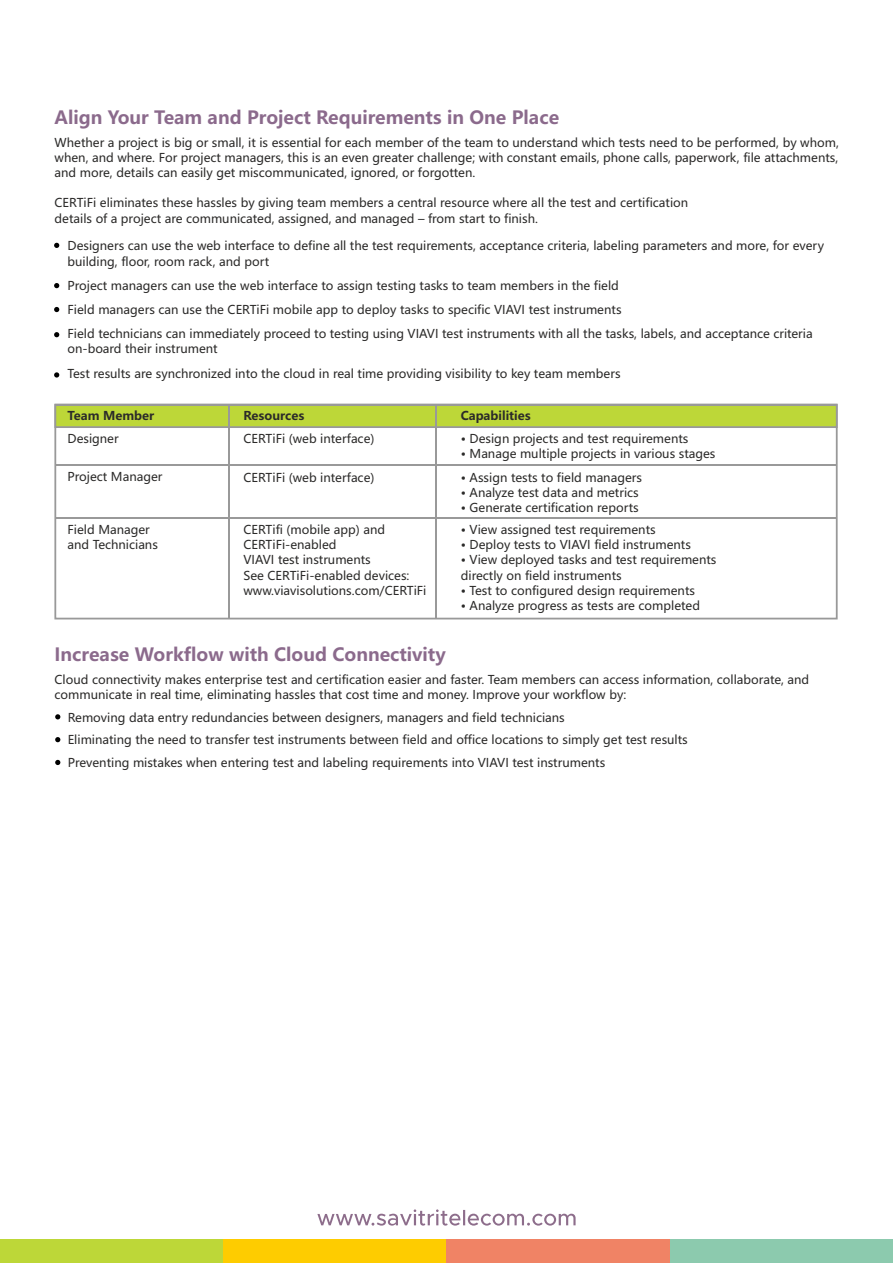
<style>
.page{position:relative;width:893px;height:1263px;background:#fff}
.page>*{position:absolute;margin:0;border:0;box-sizing:border-box;transform-origin:0 0}
.t1{font:700 18px "Microsoft Ya Hei UI";color:#8b6a8c}
.t2{font:12px/15.3px "Microsoft Ya Hei UI";color:#2b2a29}
.t3{font:700 12px "Microsoft Ya Hei UI";color:#2b2a29}
</style>
<div class="page">
<div style="left:670px;top:1239px;width:223px;height:24px;background:#8ccaae"></div>
<div style="left:223px;top:1239px;width:223px;height:24px;background:#fecc00"></div>
<div style="left:446px;top:1239px;width:224px;height:24px;background:#f08365"></div>
<div style="left:0;top:1239px;width:223px;height:24px;background:#bdd738"></div>
<svg style="left:317px;top:1209px;width:259px;height:16px"></svg>
<svg style="left:54px;top:243px;width:5px;height:5px"></svg>
<svg style="left:54px;top:283px;width:5px;height:5px"></svg>
<svg style="left:54px;top:307px;width:5px;height:5px"></svg>
<svg style="left:54px;top:332px;width:5px;height:5px"></svg>
<svg style="left:54px;top:372px;width:5px;height:6px"></svg>
<svg style="left:54px;top:429px;width:784px;height:191px"></svg>
<svg style="left:54px;top:403px;width:784px;height:26px;background:#bbcf54"></svg>
<hr style="left:435px;top:404px;width:1px;height:215px;background:#999">
<hr style="left:228px;top:404px;width:2px;height:215px;background:#999">
<hr style="left:55px;top:465px;width:782px;height:1px;background:#999">
<hr style="left:55px;top:517px;width:782px;height:1px;background:#999">
<svg style="left:55px;top:714px;width:5px;height:5px"></svg>
<svg style="left:55px;top:737px;width:5px;height:5px"></svg>
<svg style="left:55px;top:760px;width:5px;height:5px"></svg>
<h1 class="t1" style="left:55px;top:109px;width:506px">Align Your Team and Project Requirements in One Place</h1>
<p class="t2" style="left:55px;top:136px;width:786px;text-align:justify">Whether a project is big or small, it is essential for each member of the team to understand which tests need to be performed, by whom, when, and where. For project managers, this is an even greater challenge; with constant emails, phone calls, paperwork, file attachments, and more, details can easily get miscommunicated, ignored, or forgotten.</p>
<p class="t2" style="left:55px;top:196px;width:635px">CERTiFi eliminates these hassles by giving team members a central resource where all the test and certification details of a project are communicated, assigned, and managed – from start to finish.</p>
<p class="t2" style="left:68px;top:239px;width:758px">Designers can use the web interface to define all the test requirements, acceptance criteria, labeling parameters and more, for every building, floor, room rack, and port</p>
<p class="t2" style="left:68px;top:275px;width:747px;line-height:23.9px">Project managers can use the web interface to assign testing tasks to team members in the field<br>Field managers can use the CERTiFi mobile app to deploy tasks to specific VIAVI test instruments<br>Field technicians can immediately proceed to testing using VIAVI test instruments with all the tasks, labels, and acceptance criteria</p>
<p class="t2" style="left:68px;top:337px;width:555px;line-height:25px">on-board their instrument<br>Test results are synchronized into the cloud in real time providing visibility to key team members</p>
<p class="t3" style="left:68px;top:410px;width:88px">Team Member</p>
<p class="t3" style="left:243px;top:410px;width:62px">Resources</p>
<p class="t3" style="left:461px;top:410px;width:71px">Capabilities</p>
<p class="t2" style="left:68px;top:432px;width:53px">Designer</p>
<p class="t2" style="left:243px;top:432px;width:132px">CERTiFi (web interface)</p>
<p class="t2" style="left:461px;top:432px;width:229px">• Design projects and test requirements</p>
<p class="t2" style="left:461px;top:447px;width:256px">• Manage multiple projects in various stages</p>
<p class="t2" style="left:68px;top:470px;width:96px">Project Manager</p>
<p class="t2" style="left:243px;top:470px;width:132px">CERTiFi (web interface)</p>
<p class="t2" style="left:461px;top:470px;width:183px">• Assign tests to field managers</p>
<p class="t2" style="left:461px;top:486px;width:179px">• Analyze test data and metrics</p>
<p class="t2" style="left:461px;top:501px;width:179px">• Generate certification reports</p>
<p class="t2" style="left:68px;top:523px;width:92px">Field Manager and Technicians</p>
<p class="t2" style="left:243px;top:523px;width:184px">CERTifi (mobile app) and<br>CERTiFi-enabled<br>VIAVI test instruments<br>See CERTiFi-enabled devices: www.viavisolutions.com/CERTiFi</p>
<p class="t2" style="left:461px;top:523px;width:196px">• View assigned test requirements</p>
<p class="t2" style="left:461px;top:538px;width:232px">• Deploy tests to VIAVI field instruments</p>
<p class="t2" style="left:461px;top:553px;width:257px">• View deployed tasks and test requirements directly on field instruments</p>
<p class="t2" style="left:461px;top:584px;width:236px">• Test to configured design requirements</p>
<p class="t2" style="left:461px;top:599px;width:241px">• Analyze progress as tests are completed</p>
<h1 class="t1" style="left:55px;top:646px;width:393px">Increase Workflow with Cloud Connectivity</h1>
<p class="t2" style="left:55px;top:673px;width:756px">Cloud connectivity makes enterprise test and certification easier and faster. Team members can access information, collaborate, and communicate in real time, eliminating hassles that cost time and money. Improve your workflow by:</p>
<p class="t2" style="left:68px;top:707px;width:622px;line-height:22.6px">Removing data entry redundancies between designers, managers and field technicians<br>Eliminating the need to transfer test instruments between field and office locations to simply get test results<br>Preventing mistakes when entering test and labeling requirements into VIAVI test instruments</p>
</div>
